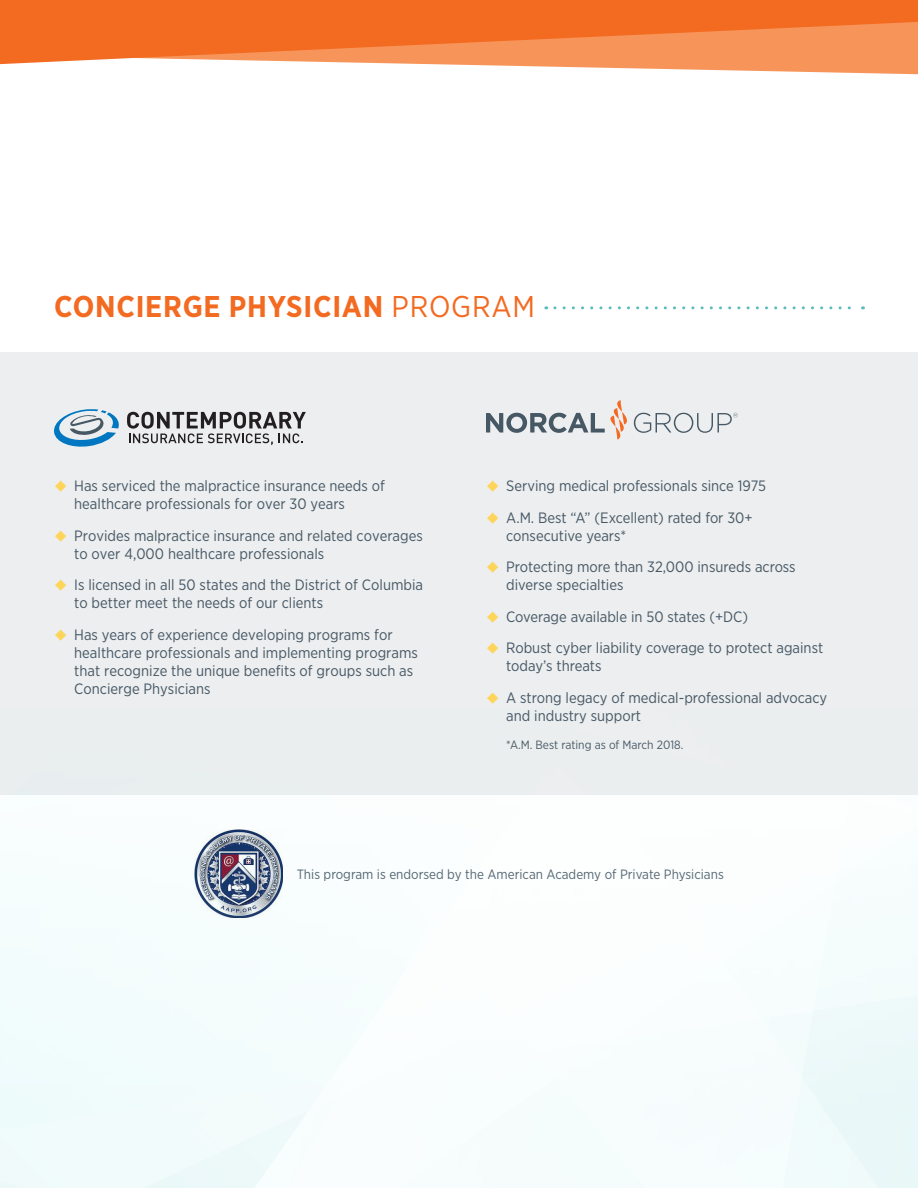
<style>
.page{position:relative;width:918px;height:1188px;background:#fff}
.page>*{position:absolute;margin:0;border:0;box-sizing:border-box;transform-origin:0 0}
.t1{font:700 30px "Gotham Narrow";letter-spacing:.025em;color:#f36a21}
.t2{font:15px/18px "Gotham Narrow";color:#475865}
.t3{font:13.5px "Gotham Narrow";color:#475865}
.t4{font:12px "Gotham Narrow";color:#475865}
.s1{font-weight:400}
.s2{color:#fed559}
</style>
<div class="page">
<div style="left:0;top:352px;width:918px;height:443px;background:#eceeef"></div>
<svg style="left:555px;top:306px;width:308px;height:3px"></svg>
<svg style="left:486px;top:400px;width:252px;height:39px"></svg>
<svg style="left:127px;top:412px;width:179px;height:33px"></svg>
<svg style="left:54px;top:409px;width:65px;height:38px"></svg>
<svg style="left:0;top:829px;width:918px;height:359px"></svg>
<svg style="left:0;top:64px;width:918px;height:10px"></svg>
<svg style="left:0;top:0;width:918px;height:64px;background:#f47a36"></svg>
<p class="t1" style="left:54px;top:287px;width:482px">CONCIERGE PHYSICIAN <span class="s1">PROGRAM</span></p>
<p class="t2" style="left:74px;top:477px;width:312px;text-indent:-20px"><span class="s2">◆</span> Has serviced the malpractice insurance needs of healthcare professionals for over 30 years</p>
<p class="t2" style="left:74px;top:526px;width:350px;text-indent:-20px"><span class="s2">◆</span> Provides malpractice insurance and related coverages to over 4,000 healthcare professionals</p>
<p class="t2" style="left:74px;top:576px;width:350px;text-indent:-20px"><span class="s2">◆</span> Is licensed in all 50 states and the District of Columbia to better meet the needs of our clients</p>
<p class="t2" style="left:74px;top:625px;width:345px;text-indent:-20px"><span class="s2">◆</span> Has years of experience developing programs for healthcare professionals and implementing programs that recognize the unique benefits of groups such as Concierge Physicians</p>
<p class="t2" style="left:486px;top:477px;width:282px"><span class="s2">◆</span> Serving medical professionals since 1975</p>
<p class="t2" style="left:506px;top:508px;width:248px;text-indent:-20px"><span class="s2">◆</span> A.M. Best “A” (Excellent) rated for 30+ consecutive years*</p>
<p class="t2" style="left:506px;top:558px;width:291px;text-indent:-20px"><span class="s2">◆</span> Protecting more than 32,000 insureds across diverse specialties</p>
<p class="t2" style="left:486px;top:607px;width:264px"><span class="s2">◆</span> Coverage available in 50 states (+DC)</p>
<p class="t2" style="left:506px;top:639px;width:318px;text-indent:-20px"><span class="s2">◆</span> Robust cyber liability coverage to protect against today’s threats</p>
<p class="t2" style="left:506px;top:688px;width:322px;text-indent:-20px"><span class="s2">◆</span> A strong legacy of medical-professional advocacy and industry support</p>
<p class="t4" style="left:506px;top:737px;width:179px">*A.M. Best rating as of March 2018.</p>
<p class="t3" style="left:297px;top:866px;width:429px">This program is endorsed by the American Academy of Private Physicians</p>
</div>
